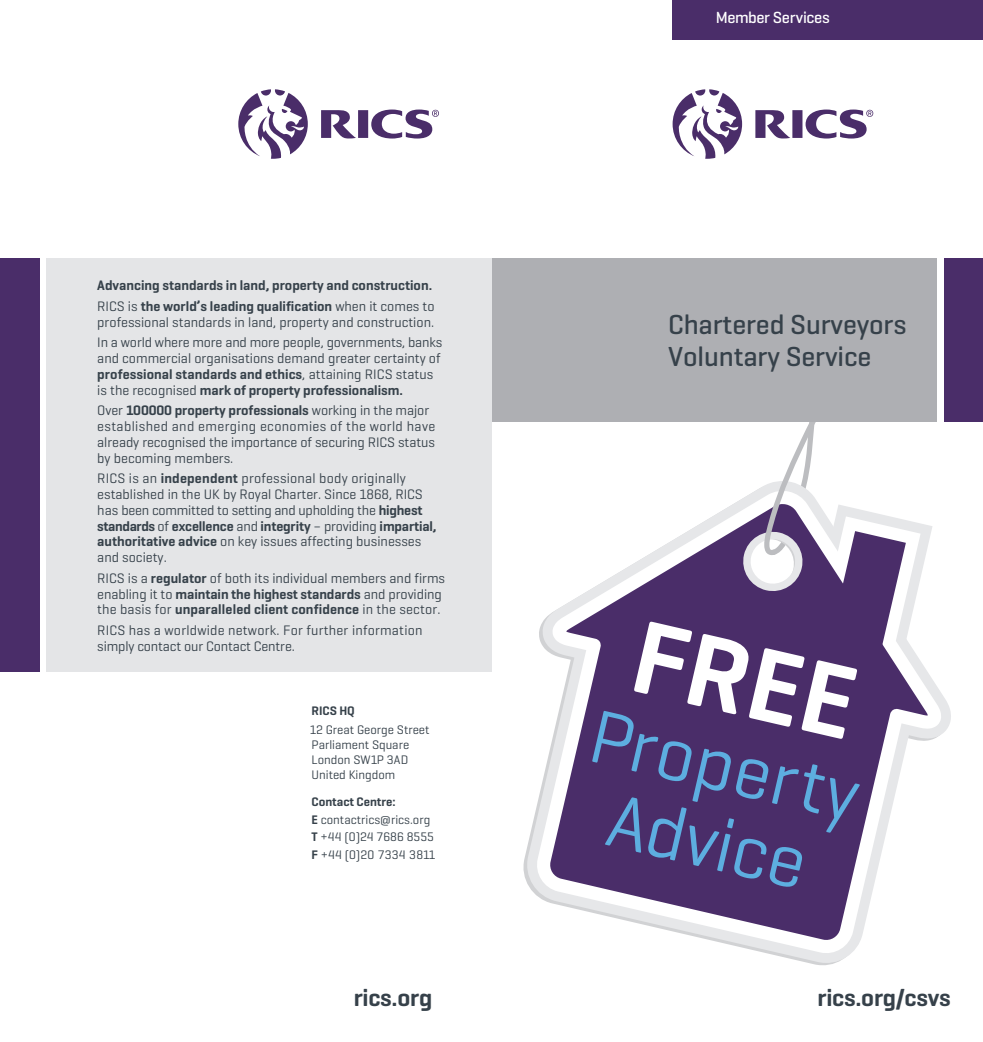
<style>
.page{position:relative;width:983px;height:1042px;background:#fff}
.page>*{position:absolute;margin:0;border:0;box-sizing:border-box;transform-origin:0 0}
.t1{font:600 105.35px "Geogrotesque";color:#fff}
.t2{font:76.83px/78px "Geogrotesque";color:#5daee0;text-align:center}
.t3{font:500 28px/31.5px "Geogrotesque";letter-spacing:-.005em;color:#36414a}
.t4{font:600 24.5px "Geogrotesque";letter-spacing:-.01em;color:#36414a}
.t5{font:500 16.45px "Geogrotesque";letter-spacing:-.025em;color:#fff}
.t6{font:14px/15.8px "Geogrotesque";color:#36414a}
.t7{font:600 14px/20.7px "Geogrotesque";color:#36414a}
.t8{font:12.6px "Geogrotesque";color:#36414a}
.t9{font:600 12.6px "Geogrotesque";color:#36414a}
.t10{font:12.6px "Geogrotesque";letter-spacing:.02em;color:#36414a}
.s1{font-weight:400}
.s2{font-weight:600}
</style>
<div class="page">
<svg style="left:672px;top:89px;width:201px;height:70px"></svg>
<svg style="left:238px;top:89px;width:201px;height:70px"></svg>
<svg style="left:523px;top:693px;width:428px;height:273px"></svg>
<svg style="left:534px;top:500px;width:407px;height:456px"></svg>
<svg style="left:548px;top:503px;width:379px;height:438px;fill:#4a2d69"></svg>
<svg style="left:740px;top:422px;width:192px;height:274px"></svg>
<div style="left:491px;top:258px;width:446px;height:164px;background:#aeafb3"></div>
<div style="left:943px;top:258px;width:39px;height:164px;background:#4a2d69"></div>
<div style="left:0;top:258px;width:40px;height:414px;background:#4a2d69"></div>
<div style="left:46px;top:258px;width:445px;height:414px;background:#e4e5e7"></div>
<div style="left:672px;top:0;width:310px;height:40px;background:#4a2d69"></div>
<p class="t7" style="left:97px;top:275px;width:339px">Advancing standards in land, property and construction.<br><span class="s1">RICS is</span> the world’s leading qualification <span class="s1">when it comes to</span></p>
<p class="t6" style="left:97px;top:311px;width:346px;line-height:20.7px">professional standards in land, property and construction.<br>In a world where more and more people, governments, banks</p>
<p class="t6" style="left:97px;top:350px;width:345px">and commercial organisations demand greater certainty of <span class="s2">professional standards and ethics</span>, attaining RICS status is the recognised <span class="s2">mark of property professionalism.</span></p>
<p class="t6" style="left:97px;top:402px;width:339px">Over <span class="s2">100000 property professionals</span> working in the major established and emerging economies of the world have already recognised the importance of securing RICS status by becoming members.</p>
<p class="t6" style="left:97px;top:470px;width:341px">RICS is an <span class="s2">independent</span> professional body originally established in the UK by Royal Charter. Since 1868, RICS has been committed to setting and upholding the <span class="s2">highest standards</span> of <span class="s2">excellence</span> and <span class="s2">integrity</span> – providing <span class="s2">impartial, authoritative advice</span> on key issues affecting businesses and society.</p>
<p class="t6" style="left:97px;top:570px;width:349px">RICS is a <span class="s2">regulator</span> of both its individual members and firms enabling it to <span class="s2">maintain the highest standards</span> and providing the basis for <span class="s2">unparalleled client confidence</span> in the sector.</p>
<p class="t6" style="left:97px;top:622px;width:326px">RICS has a worldwide network. For further information simply contact our Contact Centre.</p>
<p class="t9" style="left:311px;top:703px;width:45px">RICS HQ</p>
<p class="t8" style="left:310px;top:722px;width:121px">12 Great George Street</p>
<p class="t8" style="left:311px;top:737px;width:99px">Parliament Square</p>
<p class="t8" style="left:311px;top:752px;width:98px">London SW1P 3AD</p>
<p class="t8" style="left:311px;top:767px;width:85px">United Kingdom</p>
<p class="t9" style="left:311px;top:794px;width:86px">Contact Centre:</p>
<p class="t8" style="left:311px;top:811px;width:120px"><span class="s2">E</span> contactrics@rics.org</p>
<p class="t8" style="left:311px;top:828px;width:124px"><span class="s2">T</span> +44 (0)24 7686 8555</p>
<p class="t10" style="left:311px;top:846px;width:126px"><span class="s2">F</span> +44 (0)20 7334 3811</p>
<p class="t5" style="left:715px;top:7px;width:115px">Member Services</p>
<h1 class="t3" style="left:668px;top:308px;width:240px">Chartered Surveyors<br>Voluntary Service</h1>
<p class="t1" style="left:649px;top:590px;width:227px;rotate:13deg">FREE</p>
<p class="t2" style="left:600px;top:694px;width:276px;rotate:13deg">Property<br>Advice</p>
<p class="t4" style="left:353px;top:982px;width:80px">rics.org</p>
<p class="t4" style="left:817px;top:982px;width:134px">rics.org/csvs</p>
</div>
